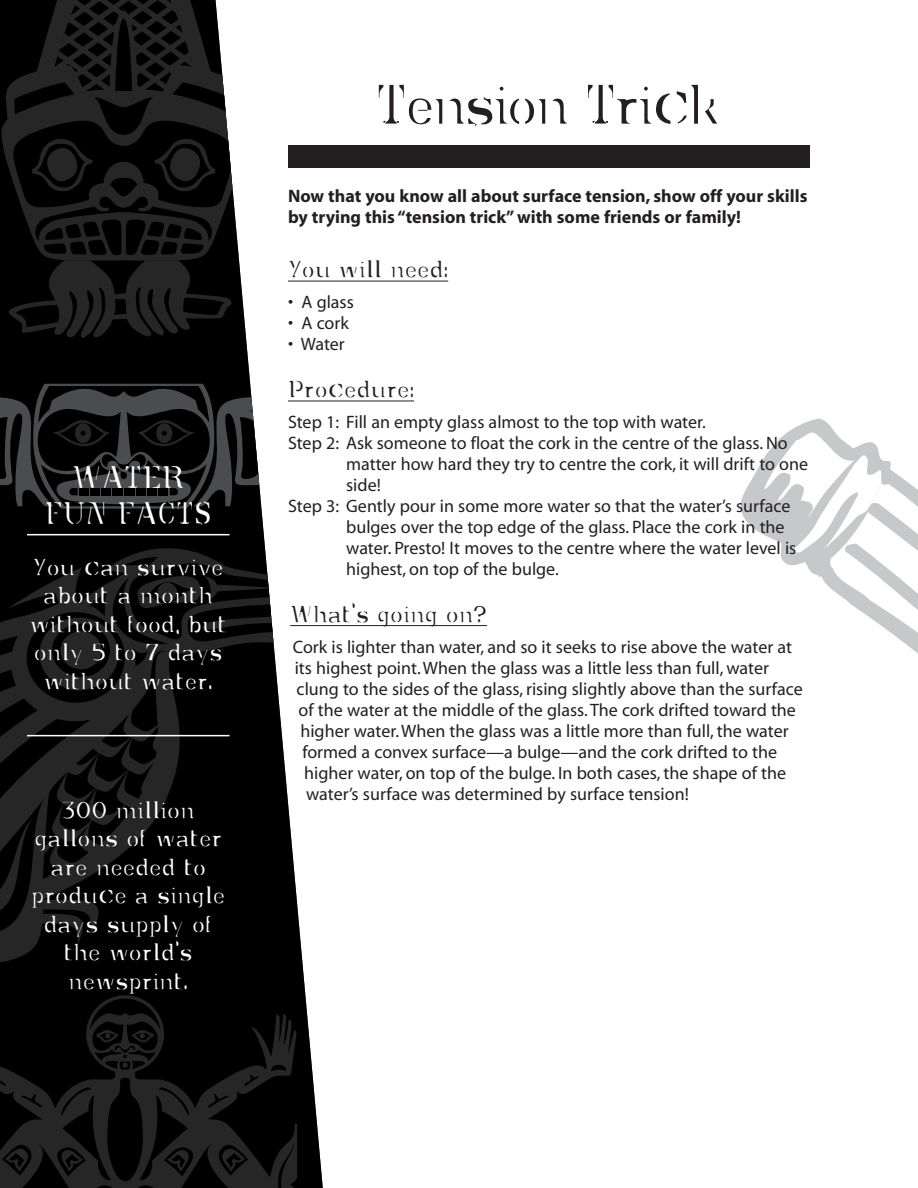
<style>
.page{position:relative;width:918px;height:1188px;background:#fff}
.page>*{position:absolute;margin:0;border:0;box-sizing:border-box;transform-origin:0 0}
.t1{font:64.5px "Dumpster";letter-spacing:-.04em;color:#231f20}
.t2{font:36px/36px "Dumpster";color:#fff;text-align:center}
.t3{font:27px/28.5px "Dumpster";color:#fff;text-align:center}
.t4{font:27px "Dumpster";color:#231f20}
.t5{font:18px "Myriad";color:#231f20}
.t6{font:700 18px/21.6px "Myriad";color:#231f20}
</style>
<div class="page">
<svg style="left:740px;top:419px;width:95px;height:116px"></svg>
<svg style="left:764px;top:432px;width:154px;height:221px"></svg>
<div style="left:288px;top:145px;width:522px;height:23px;background:#231f20"></div>
<hr style="left:288px;top:281px;width:160px;height:1px;background:#231f20">
<hr style="left:288px;top:401px;width:126px;height:1px;background:#231f20">
<hr style="left:290px;top:625px;width:197px;height:1px;background:#231f20">
<svg style="left:0;top:261px;width:324px;height:927px;fill:#000"></svg>
<svg style="left:0;top:370px;width:324px;height:139px"></svg>
<svg style="left:0;top:530px;width:316px;height:519px;fill:#000"></svg>
<svg style="left:0;top:556px;width:309px;height:632px;background:#191919"></svg>
<svg style="left:0;top:0;width:240px;height:261px;fill:#000"></svg>
<svg style="left:9px;top:0;width:227px;height:338px;background:#181818"></svg>
<hr style="left:27px;top:534px;width:203px;height:1px;background:#fff">
<hr style="left:27px;top:735px;width:203px;height:1px;background:#fff">
<h2 class="t2" style="left:45px;top:462px;width:169px">WATER<br>FUN FACTS</h2>
<h3 class="t3" style="left:29px;top:555px;width:199px">You can survive about a month without food, but only 5 to 7 days without water.</h3>
<h3 class="t3" style="left:31px;top:798px;width:195px">300 million gallons of water are needed to produce a single days supply of the world’s newsprint.</h3>
<h1 class="t1" style="left:375px;top:81px;width:349px">Tension Trick</h1>
<p class="t6" style="left:288px;top:187px;width:521px">Now that you know all about surface tension, show off your skills by trying this “tension trick”with some friends or family!</p>
<h3 class="t4" style="left:288px;top:260px;width:162px">You will need:</h3>
<p class="t5" style="left:288px;top:295px;width:67px">• A glass</p>
<p class="t5" style="left:288px;top:316px;width:62px">• A cork</p>
<p class="t5" style="left:288px;top:337px;width:58px">• Water</p>
<h3 class="t4" style="left:288px;top:379px;width:128px">Procedure:</h3>
<p class="t5" style="left:288px;top:415px;width:419px">Step 1: Fill an empty glass almost to the top with water.</p>
<p class="t5" style="left:288px;top:436px;width:501px">Step 2: Ask someone to float the cork in the centre of the glass. No</p>
<p class="t5" style="left:346px;top:457px;width:464px">matter how hard they try to centre the cork, it will drift to one</p>
<p class="t5" style="left:346px;top:478px;width:36px">side!</p>
<p class="t5" style="left:288px;top:499px;width:504px">Step 3: Gently pour in some more water so that the water’s surface</p>
<p class="t5" style="left:346px;top:520px;width:440px">bulges over the top edge of the glass. Place the cork in the</p>
<p class="t5" style="left:346px;top:541px;width:452px">water. Presto! It moves to the centre where the water level is</p>
<p class="t5" style="left:346px;top:562px;width:214px">highest, on top of the bulge.</p>
<h3 class="t4" style="left:290px;top:604px;width:198px">What’s going on?</h3>
<p class="t5" style="left:293px;top:640px;width:501px">Cork is lighter than water, and so it seeks to rise above the water at</p>
<p class="t5" style="left:295px;top:661px;width:476px">its highest point.When the glass was a little less than full, water</p>
<p class="t5" style="left:297px;top:682px;width:508px">clung to the sides of the glass, rising slightly above than the surface</p>
<p class="t5" style="left:299px;top:703px;width:499px">of the water at the middle of the glass.The cork drifted toward the</p>
<p class="t5" style="left:300px;top:724px;width:490px">higher water.When the glass was a little more than full, the water</p>
<p class="t5" style="left:302px;top:745px;width:476px">formed a convex surface—a bulge—and the cork drifted to the</p>
<p class="t5" style="left:304px;top:766px;width:483px">higher water, on top of the bulge. In both cases, the shape of the</p>
<p class="t5" style="left:306px;top:787px;width:384px">water’s surface was determined by surface tension!</p>
</div>
